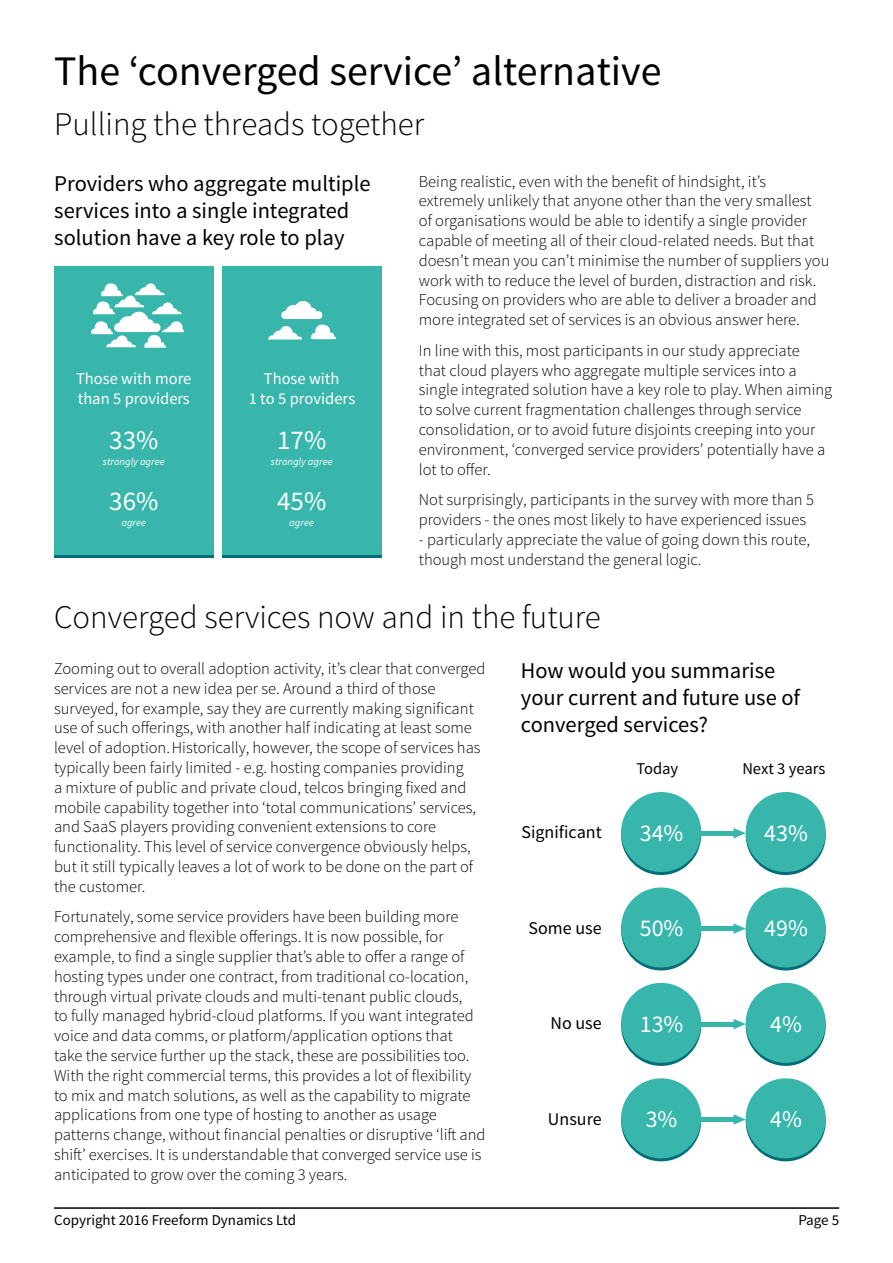
<style>
.page{position:relative;width:893px;height:1263px;background:#fff}
.page>*{position:absolute;margin:0;border:0;box-sizing:border-box;transform-origin:0 0}
.t1{font:42px "Source Sans Pro";color:#000}
.t2{font:300 33px "Source Sans Pro";color:#000}
.t3{font:27px "Source Sans Pro";color:#fff}
.t4{font:24px "Source Sans Pro";color:#fff}
.t5{font:22.5px/27px "Source Sans Pro";color:#000}
.t6{font:18px "Source Sans Pro";color:#000}
.t7{font:300 16.5px/19.8px "Source Sans Pro";color:#000}
.t8{font:16.5px/19.8px "Source Sans Pro";color:#fff}
.t9{font:16.5px "Source Sans Pro";color:#000}
.t10{font:15px "Source Sans Pro";color:#000}
.t11{font:italic 10.5px "Source Sans Pro";color:#fff}
</style>
<div class="page">
<hr style="left:54px;top:1207px;width:785px;height:2px;background:#000">
<svg style="left:222px;top:554px;width:159px;height:4px"></svg>
<div style="left:222px;top:266px;width:159px;height:288px;background:#38b6ac"></div>
<svg style="left:268px;top:301px;width:68px;height:38px"></svg>
<svg style="left:54px;top:554px;width:159px;height:4px"></svg>
<div style="left:54px;top:266px;width:159px;height:288px;background:#38b6ac"></div>
<svg style="left:91px;top:283px;width:93px;height:65px"></svg>
<svg style="left:621px;top:795px;width:80px;height:80px"></svg>
<svg style="left:746px;top:795px;width:80px;height:80px"></svg>
<div style="left:621px;top:792px;width:80px;height:80px;background:#38b6ac;border-radius:50%"></div>
<div style="left:746px;top:792px;width:80px;height:80px;background:#38b6ac;border-radius:50%"></div>
<hr style="left:699px;top:831px;width:35px;height:4px;background:#38b6ac">
<svg style="left:734px;top:828px;width:12px;height:10px"></svg>
<svg style="left:621px;top:890px;width:80px;height:80px"></svg>
<svg style="left:746px;top:890px;width:80px;height:80px"></svg>
<div style="left:621px;top:887px;width:80px;height:80px;background:#38b6ac;border-radius:50%"></div>
<div style="left:746px;top:887px;width:80px;height:80px;background:#38b6ac;border-radius:50%"></div>
<hr style="left:699px;top:927px;width:35px;height:4px;background:#38b6ac">
<svg style="left:734px;top:923px;width:12px;height:11px"></svg>
<svg style="left:621px;top:986px;width:80px;height:80px"></svg>
<svg style="left:746px;top:986px;width:80px;height:80px"></svg>
<div style="left:621px;top:983px;width:80px;height:80px;background:#38b6ac;border-radius:50%"></div>
<div style="left:746px;top:983px;width:80px;height:80px;background:#38b6ac;border-radius:50%"></div>
<hr style="left:699px;top:1022px;width:35px;height:4px;background:#38b6ac">
<svg style="left:734px;top:1019px;width:12px;height:10px"></svg>
<svg style="left:621px;top:1081px;width:80px;height:80px"></svg>
<svg style="left:746px;top:1081px;width:80px;height:80px"></svg>
<div style="left:621px;top:1078px;width:80px;height:80px;background:#38b6ac;border-radius:50%"></div>
<div style="left:746px;top:1078px;width:80px;height:80px;background:#38b6ac;border-radius:50%"></div>
<hr style="left:699px;top:1117px;width:35px;height:4px;background:#38b6ac">
<svg style="left:734px;top:1114px;width:12px;height:11px"></svg>
<h1 class="t1" style="left:54px;top:45px;width:609px">The ‘converged service’ alternative</h1>
<h2 class="t2" style="left:54px;top:104px;width:371px">Pulling the threads together</h2>
<h3 class="t5" style="left:54px;top:170px;width:318px">Providers who aggregate multiple services into a single integrated solution have a key role to play</h3>
<p class="t7" style="left:419px;top:171px;width:412px">Being realistic, even with the benefit of hindsight, it’s extremely unlikely that anyone other than the very smallest<br>of organisations would be able to identify a single provider capable of meeting all of their cloud-related needs. But that doesn’t mean you can’t minimise the number of suppliers you work with to reduce the level of burden, distraction and risk.<br>Focusing on providers who are able to deliver a broader and more integrated set of services is an obvious answer here.</p>
<p class="t7" style="left:419px;top:340px;width:415px">In line with this, most participants in our study appreciate<br>that cloud players who aggregate multiple services into a single integrated solution have a key role to play. When aiming to solve current fragmentation challenges through service consolidation, or to avoid future disjoints creeping into your environment, ‘converged service providers’ potentially have a lot to offer.</p>
<p class="t7" style="left:419px;top:490px;width:397px">Not surprisingly, participants in the survey with more than 5 providers - the ones most likely to have experienced issues</p>
<p class="t7" style="left:419px;top:529px;width:393px">- particularly appreciate the value of going down this route, though most understand the general logic.</p>
<p class="t8" style="left:76px;top:369px;width:117px">Those with more than 5 providers</p>
<h3 class="t3" style="left:109px;top:424px;width:51px">33%</h3>
<p class="t11" style="left:103px;top:455px;width:63px">strongly agree</p>
<h3 class="t3" style="left:109px;top:485px;width:51px">36%</h3>
<p class="t11" style="left:121px;top:516px;width:26px">agree</p>
<p class="t8" style="left:249px;top:369px;width:108px;text-align:center">Those with<br>1 to 5 providers</p>
<h3 class="t3" style="left:277px;top:424px;width:51px">17%</h3>
<p class="t11" style="left:271px;top:455px;width:63px">strongly agree</p>
<h3 class="t3" style="left:277px;top:485px;width:51px">45%</h3>
<p class="t11" style="left:289px;top:516px;width:26px">agree</p>
<h2 class="t2" style="left:54px;top:596px;width:548px">Converged services now and in the future</h2>
<p class="t7" style="left:54px;top:659px;width:433px">Zooming out to overall adoption activity, it’s clear that converged services are not a new idea per se. Around a third of those surveyed, for example, say they are currently making significant use of such offerings, with another half indicating at least some level of adoption.Historically, however, the scope of services has typically been fairly limited - e.g. hosting companies providing<br>a mixture of public and private cloud, telcos bringing fixed and mobile capability together into ‘total communications’ services, and SaaS players providing convenient extensions to core functionality. This level of service convergence obviously helps, but it still typically leaves a lot of work to be done on the part of the customer.</p>
<p class="t7" style="left:54px;top:907px;width:433px">Fortunately, some service providers have been building more comprehensive and flexible offerings. It is now possible, for example, to find a single supplier that’s able to offer a range of hosting types under one contract, from traditional co-location, through virtual private clouds and multi-tenant public clouds,<br>to fully managed hybrid-cloud platforms. If you want integrated voice and data comms, or platform/application options that<br>take the service further up the stack, these are possibilities too.<br>With the right commercial terms, this provides a lot of flexibility to mix and match solutions, as well as the capability to migrate applications from one type of hosting to another as usage patterns change, without financial penalties or disruptive ‘lift and shift’ exercises. It is understandable that converged service use is anticipated to grow over the coming 3 years.</p>
<h3 class="t5" style="left:521px;top:658px;width:281px">How would you summarise your current and future use of converged services?</h3>
<p class="t9" style="left:636px;top:758px;width:43px">Today</p>
<p class="t9" style="left:742px;top:758px;width:84px">Next 3 years</p>
<p class="t6" style="left:521px;top:821px;width:82px">Significant</p>
<h3 class="t4" style="left:640px;top:818px;width:45px">34%</h3>
<h3 class="t4" style="left:764px;top:818px;width:45px">43%</h3>
<p class="t6" style="left:529px;top:917px;width:74px">Some use</p>
<h3 class="t4" style="left:640px;top:914px;width:45px">50%</h3>
<h3 class="t4" style="left:764px;top:914px;width:45px">49%</h3>
<p class="t6" style="left:550px;top:1012px;width:53px">No use</p>
<h3 class="t4" style="left:640px;top:1009px;width:45px">13%</h3>
<h3 class="t4" style="left:770px;top:1009px;width:33px">4%</h3>
<p class="t6" style="left:548px;top:1107px;width:55px">Unsure</p>
<h3 class="t4" style="left:646px;top:1104px;width:33px">3%</h3>
<h3 class="t4" style="left:770px;top:1104px;width:33px">4%</h3>
<p class="t10" style="left:54px;top:1210px;width:243px">Copyright 2016 Freeform Dynamics Ltd</p>
<p class="t10" style="left:798px;top:1210px;width:42px">Page 5</p>
</div>
